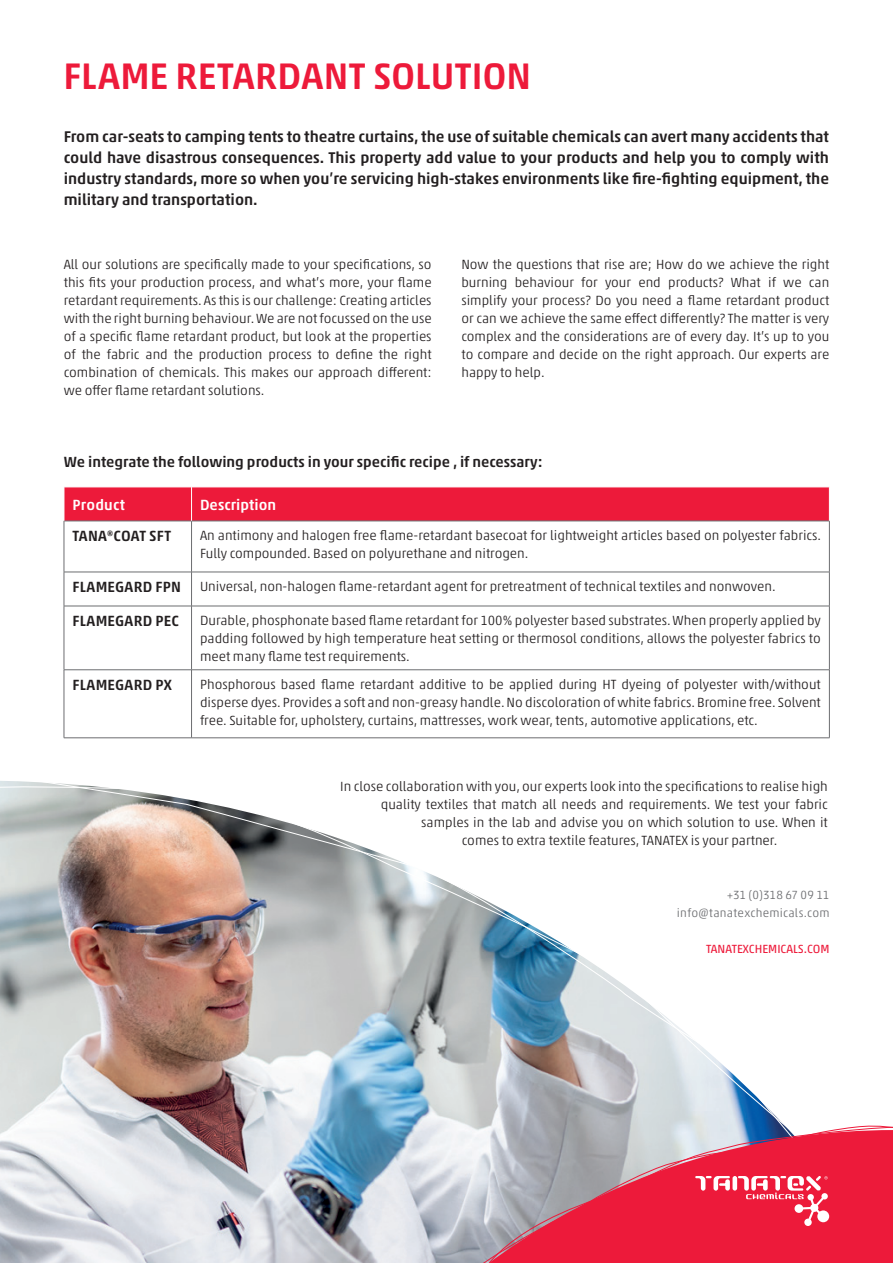
<style>
.page{position:relative;width:893px;height:1263px;background:#fff}
.page>*{position:absolute;margin:0;border:0;box-sizing:border-box;transform-origin:0 0}
.t1{font:500 37.5px "Akko W1 G";letter-spacing:.005em;color:#ed1a3a}
.t2{font:500 15.75px/21px "Akko W1 G";color:#231f20;text-align:justify}
.t3{font:500 15px "Akko W1 G";color:#231f20}
.t4{font:500 15px "Akko W1 G";letter-spacing:.005em;color:#fff}
.t5{font:300 13.5px/18px "Akko W1 G";color:#231f20;text-align:justify}
.t6{font:300 12px/18px "Akko Std";letter-spacing:.015em;color:#6c6d70;text-align:right}
.t7{font:12px "Akko Std";color:#ed1a3a}
</style>
<div class="page">
<img style="left:0;top:781px;width:782px;height:482px">
<img style="left:315px;top:1130px;width:147px;height:133px">
<svg style="left:462px;top:1125px;width:15px;height:138px"></svg>
<svg style="left:477px;top:1122px;width:416px;height:141px;background:#d55c72"></svg>
<svg style="left:695px;top:1176px;width:134px;height:50px;background:#f04963"></svg>
<div style="left:65px;top:488px;width:764px;height:33px;background:#ed1a3a"></div>
<hr style="left:191px;top:521px;width:1px;height:51px;background:#6c6d70">
<hr style="left:191px;top:606px;width:1px;height:64px;background:#6c6d70">
<hr style="left:191px;top:670px;width:1px;height:68px;background:#6c6d70">
<hr style="left:64px;top:521px;width:128px;height:1px;background:#6c6d70">
<hr style="left:64px;top:521px;width:1px;height:51px;background:#6c6d70">
<hr style="left:192px;top:521px;width:638px;height:1px;background:#6c6d70">
<hr style="left:64px;top:606px;width:1px;height:64px;background:#6c6d70">
<hr style="left:829px;top:606px;width:1px;height:64px;background:#6c6d70">
<hr style="left:64px;top:669px;width:128px;height:1px;background:#6c6d70">
<hr style="left:64px;top:670px;width:1px;height:68px;background:#6c6d70">
<hr style="left:192px;top:669px;width:638px;height:1px;background:#6c6d70">
<hr style="left:829px;top:670px;width:1px;height:68px;background:#6c6d70">
<hr style="left:64px;top:737px;width:128px;height:1px;background:#6c6d70">
<hr style="left:192px;top:737px;width:638px;height:1px;background:#6c6d70">
<hr style="left:191px;top:487px;width:1px;height:34px;background:#fff">
<hr style="left:829px;top:521px;width:1px;height:51px;background:#6c6d70">
<hr style="left:64px;top:572px;width:128px;height:1px;background:#6c6d70">
<hr style="left:64px;top:572px;width:1px;height:34px;background:#6c6d70">
<hr style="left:192px;top:572px;width:638px;height:1px;background:#6c6d70">
<hr style="left:191px;top:572px;width:1px;height:34px;background:#6c6d70">
<hr style="left:829px;top:572px;width:1px;height:34px;background:#6c6d70">
<hr style="left:64px;top:606px;width:128px;height:1px;background:#6c6d70">
<hr style="left:192px;top:606px;width:638px;height:1px;background:#6c6d70">
<h1 class="t1" style="left:64px;top:49px;width:469px">FLAME RETARDANT SOLUTION</h1>
<p class="t2" style="left:64px;top:125px;width:767px">From car-seats to camping tents to theatre curtains, the use of suitable chemicals can avert many accidents that could have disastrous consequences. This property add value to your products and help you to comply with industry standards, more so when you’re servicing high-stakes environments like fire-fighting equipment, the military and transportation.</p>
<p class="t5" style="left:64px;top:255px;width:369px">All our solutions are specifically made to your specifications, so this fits your production process, and what’s more, your flame retardant requirements. As this is our challenge: Creating articles with the right burning behaviour. We are not focussed on the use of a specific flame retardant product, but look at the properties of the fabric and the production process to define the right combination of chemicals. This makes our approach different: we offer flame retardant solutions.</p>
<p class="t5" style="left:461px;top:255px;width:369px">Now the questions that rise are; How do we achieve the right burning behaviour for your end products? What if we can simplify your process? Do you need a flame retardant product or can we achieve the same effect differently? The matter is very complex and the considerations are of every day. It’s up to you to compare and decide on the right approach. Our experts are happy to help.</p>
<p class="t3" style="left:64px;top:451px;width:480px">We integrate the following products in your specific recipe , if necessary:</p>
<p class="t4" style="left:72px;top:493px;width:54px">Product</p>
<p class="t4" style="left:200px;top:493px;width:78px">Description</p>
<p class="t3" style="left:72px;top:525px;width:100px">TANA®COAT SFT</p>
<p class="t5" style="left:200px;top:525px;width:623px">An antimony and halogen free flame-retardant basecoat for lightweight articles based on polyester fabrics.<br>Fully compounded. Based on polyurethane and nitrogen.</p>
<p class="t3" style="left:72px;top:576px;width:110px">FLAMEGARD FPN</p>
<p class="t5" style="left:200px;top:576px;width:577px">Universal, non-halogen flame-retardant agent for pretreatment of technical textiles and nonwoven.</p>
<p class="t3" style="left:72px;top:610px;width:108px">FLAMEGARD PEC</p>
<p class="t5" style="left:200px;top:610px;width:622px">Durable, phosphonate based flame retardant for 100% polyester based substrates. When properly applied by padding followed by high temperature heat setting or thermosol conditions, allows the polyester fabrics to meet many flame test requirements.</p>
<p class="t3" style="left:72px;top:674px;width:101px">FLAMEGARD PX</p>
<p class="t5" style="left:200px;top:674px;width:622px">Phosphorous based flame retardant additive to be applied during HT dyeing of polyester with/without disperse dyes. Provides a soft and non-greasy handle. No discoloration of white fabrics. Bromine free. Solvent free. Suitable for, upholstery, curtains, mattresses, work wear, tents, automotive applications, etc.</p>
<p class="t5" style="left:340px;top:777px;width:489px">In close collaboration with you, our experts look into the specifications to realise high</p>
<p class="t5" style="left:381px;top:795px;width:448px">quality textiles that match all needs and requirements. We test your fabric</p>
<p class="t5" style="left:421px;top:813px;width:408px">samples in the lab and advise you on which solution to use. When it</p>
<p class="t5" style="left:462px;top:831px;width:317px">comes to extra textile features, TANATEX is your partner.</p>
<p class="t6" style="left:677px;top:886px;width:154px">+31 (0)318 67 09 11 info@tanatexchemicals.com</p>
<p class="t7" style="left:706px;top:942px;width:125px">TANATEXCHEMICALS.COM</p>
</div>
